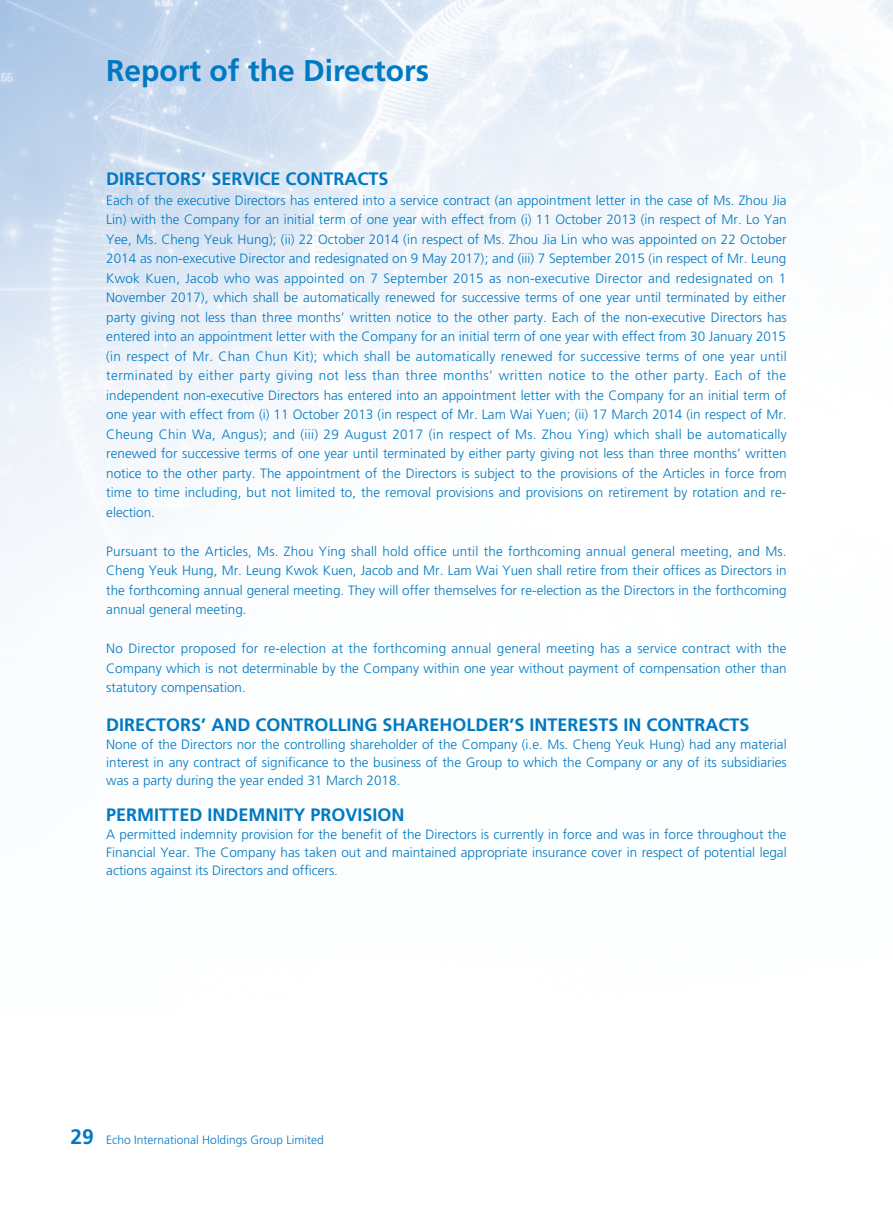
<style>
.page{position:relative;width:893px;height:1212px;background:#fff}
.page>*{position:absolute;margin:0;border:0;box-sizing:border-box;transform-origin:0 0}
.t1{font:700 30px "Frutiger LT Std";color:#0079c2}
._01_H1{font:700 18px "Frutiger LT Std";color:#0079c2}
._00_txt{font:300 13.5px/19.5px "Frutiger LT Std";color:#0079c2;text-align:justify}
.t2{font:300 12px "Frutiger LT Std";color:#0079c2}
.s1{font-weight:700;font-size:21px}
</style>
<div class="page">
<img style="left:0;top:0;width:893px;height:581px">
<h1 class="t1" style="left:106px;top:53px;width:324px">Report of the Directors</h1>
<p class="_01_H1" style="left:106px;top:168px;width:284px">DIRECTORS’ SERVICE CONTRACTS</p>
<p class="_00_txt" style="left:106px;top:190px;width:682px">Each of the executive Directors has entered into a service contract (an appointment letter in the case of Ms. Zhou Jia Lin) with the Company for an initial term of one year with effect from (i) 11 October 2013 (in respect of Mr. Lo Yan Yee, Ms. Cheng Yeuk Hung); (ii) 22 October 2014 (in respect of Ms. Zhou Jia Lin who was appointed on 22 October 2014 as non-executive Director and redesignated on 9 May 2017); and (iii) 7 September 2015 (in respect of Mr. Leung Kwok Kuen, Jacob who was appointed on 7 September 2015 as non-executive Director and redesignated on 1<br>November 2017), which shall be automatically renewed for successive terms of one year until terminated by either party giving not less than three months’ written notice to the other party. Each of the non-executive Directors has entered into an appointment letter with the Company for an initial term of one year with effect from 30 January 2015 (in respect of Mr. Chan Chun Kit); which shall be automatically renewed for successive terms of one year until terminated by either party giving not less than three months’ written notice to the other party. Each of the independent non-executive Directors has entered into an appointment letter with the Company for an initial term of one year with effect from (i) 11 October 2013 (in respect of Mr. Lam Wai Yuen; (ii) 17 March 2014 (in respect of Mr.<br>Cheung Chin Wa, Angus); and (iii) 29 August 2017 (in respect of Ms. Zhou Ying) which shall be automatically renewed for successive terms of one year until terminated by either party giving not less than three months’ written notice to the other party. The appointment of the Directors is subject to the provisions of the Articles in force from time to time including, but not limited to, the removal provisions and provisions on retirement by rotation and re&shy;election.</p>
<p class="_00_txt" style="left:106px;top:541px;width:682px">Pursuant to the Articles, Ms. Zhou Ying shall hold office until the forthcoming annual general meeting, and Ms.<br>Cheng Yeuk Hung, Mr. Leung Kwok Kuen, Jacob and Mr. Lam Wai Yuen shall retire from their offices as Directors in the forthcoming annual general meeting. They will offer themselves for re-election as the Directors in the forthcoming annual general meeting.</p>
<p class="_00_txt" style="left:106px;top:639px;width:682px">No Director proposed for re-election at the forthcoming annual general meeting has a service contract with the Company which is not determinable by the Company within one year without payment of compensation other than statutory compensation.</p>
<p class="_01_H1" style="left:106px;top:714px;width:645px">DIRECTORS’ AND CONTROLLING SHAREHOLDER’S INTERESTS IN CONTRACTS</p>
<p class="_00_txt" style="left:106px;top:736px;width:682px;line-height:18px">None of the Directors nor the controlling shareholder of the Company (i.e. Ms. Cheng Yeuk Hung) had any material interest in any contract of significance to the business of the Group to which the Company or any of its subsidiaries was a party during the year ended 31 March 2018.</p>
<p class="_01_H1" style="left:106px;top:804px;width:300px">PERMITTED INDEMNITY PROVISION</p>
<p class="_00_txt" style="left:106px;top:826px;width:682px;line-height:18px">A permitted indemnity provision for the benefit of the Directors is currently in force and was in force throughout the Financial Year. The Company has taken out and maintained appropriate insurance cover in respect of potential legal actions against its Directors and officers.</p>
<p class="t2" style="left:70px;top:1133px;width:255px"><span class="s1">29</span> Echo International Holdings Group Limited</p>
</div>
